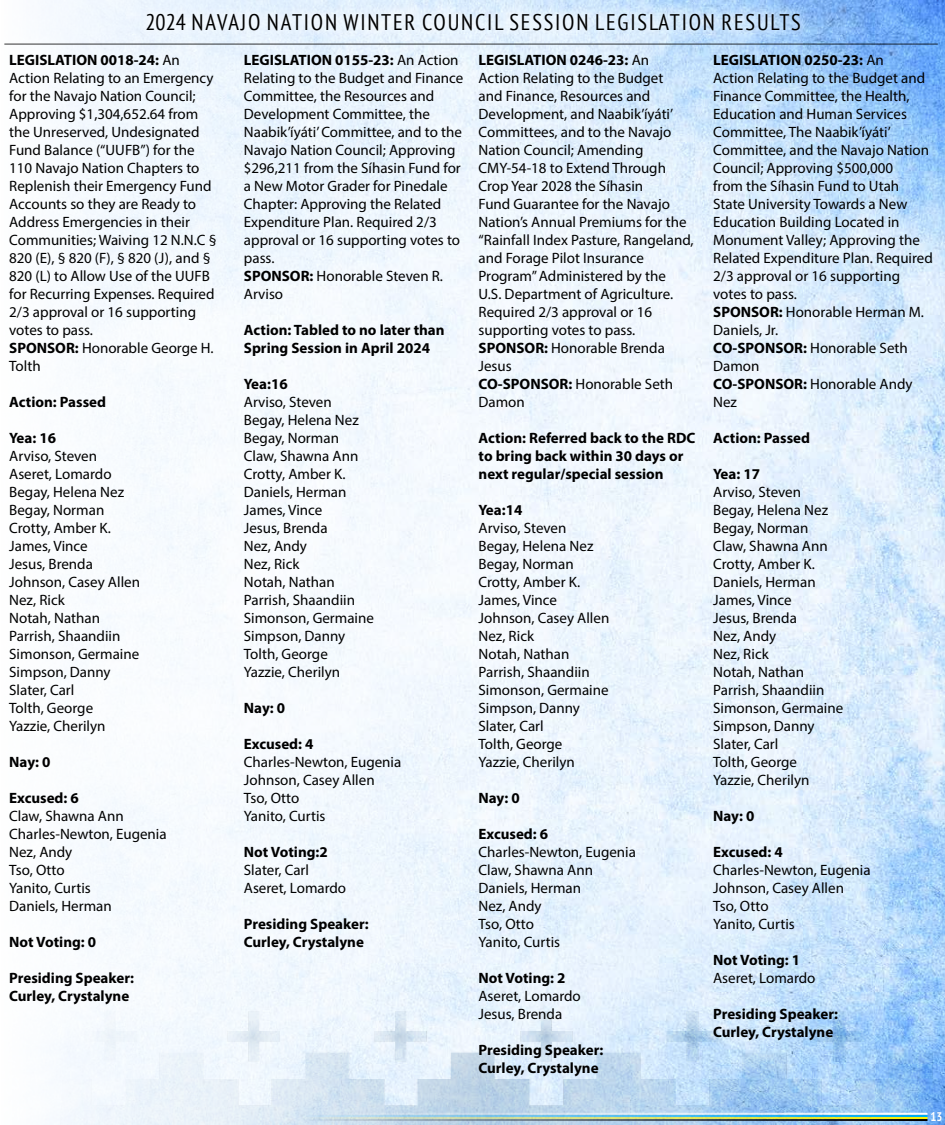
<style>
.page{position:relative;width:945px;height:1125px;background:#fff}
.page>*{position:absolute;margin:0;border:0;box-sizing:border-box;transform-origin:0 0}
.t1{font:condensed 22.5px "PT Sans";letter-spacing:.08em;color:#000}
.t2{font:15px/18px "Myriad Pro";color:#000}
.t3{font:700 15px/18px "Myriad Pro";color:#000}
.t4{font:700 condensed 12.5px "PT Sans";color:#fff}
.s1{font-weight:700}
</style>
<div class="page">
<img style="left:4px;top:0;width:941px;height:1125px">
<div style="left:301px;top:1119px;width:627px;height:2px;border:1px solid #000"></div>
<div style="left:301px;top:1117px;width:627px;height:2px;border:1px solid #fff200"></div>
<div style="left:301px;top:1115px;width:627px;height:2px;border:1px solid #00aeef"></div>
<div style="left:301px;top:1113px;width:627px;height:2px;border:1px solid #fff"></div>
<hr style="left:4px;top:44px;width:934px;height:1px;background:#000">
<div style="left:136px;top:4px;width:674px;height:36px;background:#fff;opacity:.52"></div>
<h1 class="t1" style="left:145px;top:8px;width:657px">2024 NAVAJO NATION WINTER COUNCIL SESSION LEGISLATION RESULTS</h1>
<p class="t2" style="left:9px;top:51px;width:209px"><span class="s1">LEGISLATION 0018-24:</span> An<br>Action Relating to an Emergency for the Navajo Nation Council;<br>Approving $1,304,652.64 from the Unreserved, Undesignated<br>Fund Balance (“UUFB”) for the<br>110 Navajo Nation Chapters to<br>Replenish their Emergency Fund<br>Accounts so they are Ready to<br>Address Emergencies in their<br>Communities; Waiving 12 N.N.C §<br>820 (E), § 820 (F), § 820 (J), and §<br>820 (L) to Allow Use of the UUFB for Recurring Expenses. Required<br>2/3 approval or 16 supporting votes to pass.<br><span class="s1">SPONSOR:</span> Honorable George H.<br>Tolth</p>
<p class="t3" style="left:9px;top:393px;width:98px">Action: Passed</p>
<p class="t3" style="left:9px;top:429px;width:48px">Yea: 16</p>
<p class="t2" style="left:9px;top:447px;width:132px">Arviso, Steven<br>Aseret, Lomardo<br>Begay, Helena Nez<br>Begay, Norman<br>Crotty, Amber K.<br>James, Vince<br>Jesus, Brenda<br>Johnson, Casey Allen<br>Nez, Rick<br>Notah, Nathan<br>Parrish, Shaandiin<br>Simonson, Germaine<br>Simpson, Danny<br>Slater, Carl<br>Tolth, George<br>Yazzie, Cherilyn</p>
<p class="t3" style="left:9px;top:753px;width:43px">Nay: 0</p>
<p class="t3" style="left:9px;top:789px;width:71px">Excused: 6</p>
<p class="t2" style="left:9px;top:807px;width:159px">Claw, Shawna Ann<br>Charles-Newton, Eugenia<br>Nez, Andy<br>Tso, Otto<br>Yanito, Curtis<br>Daniels, Herman</p>
<p class="t3" style="left:9px;top:933px;width:88px">Not Voting: 0</p>
<p class="t3" style="left:9px;top:969px;width:126px">Presiding Speaker:<br>Curley, Crystalyne</p>
<p class="t2" style="left:244px;top:51px;width:221px"><span class="s1">LEGISLATION 0155-23:</span> An Action<br>Relating to the Budget and Finance<br>Committee, the Resources and<br>Development Committee, the<br>Naabik’íyáti’ Committee, and to the<br>Navajo Nation Council; Approving $296,211 from the Síhasin Fund for a New Motor Grader for Pinedale<br>Chapter: Approving the Related<br>Expenditure Plan. Required 2/3 approval or 16 supporting votes to pass.<br><span class="s1">SPONSOR:</span> Honorable Steven R.<br>Arviso</p>
<p class="t3" style="left:244px;top:321px;width:202px">Action: Tabled to no later than<br>Spring Session in April 2024</p>
<p class="t3" style="left:244px;top:375px;width:45px">Yea:16</p>
<p class="t2" style="left:244px;top:393px;width:132px">Arviso, Steven<br>Begay, Helena Nez<br>Begay, Norman<br>Claw, Shawna Ann<br>Crotty, Amber K.<br>Daniels, Herman<br>James, Vince<br>Jesus, Brenda<br>Nez, Andy<br>Nez, Rick<br>Notah, Nathan<br>Parrish, Shaandiin<br>Simonson, Germaine<br>Simpson, Danny<br>Tolth, George<br>Yazzie, Cherilyn</p>
<p class="t3" style="left:244px;top:699px;width:43px">Nay: 0</p>
<p class="t3" style="left:244px;top:735px;width:71px">Excused: 4</p>
<p class="t2" style="left:244px;top:753px;width:159px">Charles-Newton, Eugenia<br>Johnson, Casey Allen<br>Tso, Otto<br>Yanito, Curtis</p>
<p class="t3" style="left:244px;top:843px;width:85px">Not Voting:2</p>
<p class="t2" style="left:244px;top:861px;width:104px">Slater, Carl<br>Aseret, Lomardo</p>
<p class="t3" style="left:244px;top:915px;width:126px">Presiding Speaker:<br>Curley, Crystalyne</p>
<p class="t2" style="left:479px;top:51px;width:217px"><span class="s1">LEGISLATION 0246-23:</span> An<br>Action Relating to the Budget<br>and Finance, Resources and<br>Development, and Naabik’íyáti’<br>Committees, and to the Navajo<br>Nation Council; Amending<br>CMY-54-18 to Extend Through<br>Crop Year 2028 the Síhasin<br>Fund Guarantee for the Navajo<br>Nation’s Annual Premiums for the “Rainfall Index Pasture, Rangeland, and Forage Pilot Insurance<br>Program” Administered by the<br>U.S. Department of Agriculture.<br>Required 2/3 approval or 16 supporting votes to pass.<br><span class="s1">SPONSOR:</span> Honorable Brenda<br>Jesus<br><span class="s1">CO-SPONSOR:</span> Honorable Seth<br>Damon</p>
<p class="t3" style="left:479px;top:429px;width:218px">Action: Referred back to the RDC to bring back within 30 days or next regular/special session</p>
<p class="t3" style="left:479px;top:501px;width:45px">Yea:14</p>
<p class="t2" style="left:479px;top:519px;width:132px">Arviso, Steven<br>Begay, Helena Nez<br>Begay, Norman<br>Crotty, Amber K.<br>James, Vince<br>Johnson, Casey Allen<br>Nez, Rick<br>Notah, Nathan<br>Parrish, Shaandiin<br>Simonson, Germaine<br>Simpson, Danny<br>Slater, Carl<br>Tolth, George<br>Yazzie, Cherilyn</p>
<p class="t3" style="left:479px;top:789px;width:43px">Nay: 0</p>
<p class="t3" style="left:479px;top:825px;width:71px">Excused: 6</p>
<p class="t2" style="left:479px;top:843px;width:159px">Charles-Newton, Eugenia<br>Claw, Shawna Ann<br>Daniels, Herman<br>Nez, Andy<br>Tso, Otto<br>Yanito, Curtis</p>
<p class="t3" style="left:479px;top:969px;width:88px">Not Voting: 2</p>
<p class="t2" style="left:479px;top:987px;width:104px">Aseret, Lomardo<br>Jesus, Brenda</p>
<p class="t3" style="left:479px;top:1041px;width:126px">Presiding Speaker:<br>Curley, Crystalyne</p>
<p class="t2" style="left:713px;top:51px;width:221px"><span class="s1">LEGISLATION 0250-23:</span> An<br>Action Relating to the Budget and<br>Finance Committee, the Health,<br>Education and Human Services<br>Committee, The Naabik’íyáti’<br>Committee, and the Navajo Nation<br>Council; Approving $500,000<br>from the Síhasin Fund to Utah<br>State University Towards a New<br>Education Building Located in<br>Monument Valley; Approving the<br>Related Expenditure Plan. Required<br>2/3 approval or 16 supporting votes to pass.<br><span class="s1">SPONSOR:</span> Honorable Herman M.<br>Daniels, Jr.<br><span class="s1">CO-SPONSOR:</span> Honorable Seth<br>Damon<br><span class="s1">CO-SPONSOR:</span> Honorable Andy<br>Nez</p>
<p class="t3" style="left:713px;top:429px;width:98px">Action: Passed</p>
<p class="t3" style="left:713px;top:465px;width:48px">Yea: 17</p>
<p class="t2" style="left:713px;top:483px;width:132px">Arviso, Steven<br>Begay, Helena Nez<br>Begay, Norman<br>Claw, Shawna Ann<br>Crotty, Amber K.<br>Daniels, Herman<br>James, Vince<br>Jesus, Brenda<br>Nez, Andy<br>Nez, Rick<br>Notah, Nathan<br>Parrish, Shaandiin<br>Simonson, Germaine<br>Simpson, Danny<br>Slater, Carl<br>Tolth, George<br>Yazzie, Cherilyn</p>
<p class="t3" style="left:713px;top:807px;width:43px">Nay: 0</p>
<p class="t3" style="left:713px;top:843px;width:71px">Excused: 4</p>
<p class="t2" style="left:713px;top:861px;width:159px">Charles-Newton, Eugenia<br>Johnson, Casey Allen<br>Tso, Otto<br>Yanito, Curtis</p>
<p class="t3" style="left:713px;top:951px;width:88px">Not Voting: 1</p>
<p class="t2" style="left:713px;top:969px;width:104px">Aseret, Lomardo</p>
<p class="t3" style="left:713px;top:1005px;width:126px">Presiding Speaker:<br>Curley, Crystalyne</p>
<p class="t4" style="left:930px;top:1108px;width:13px">13</p>
</div>
